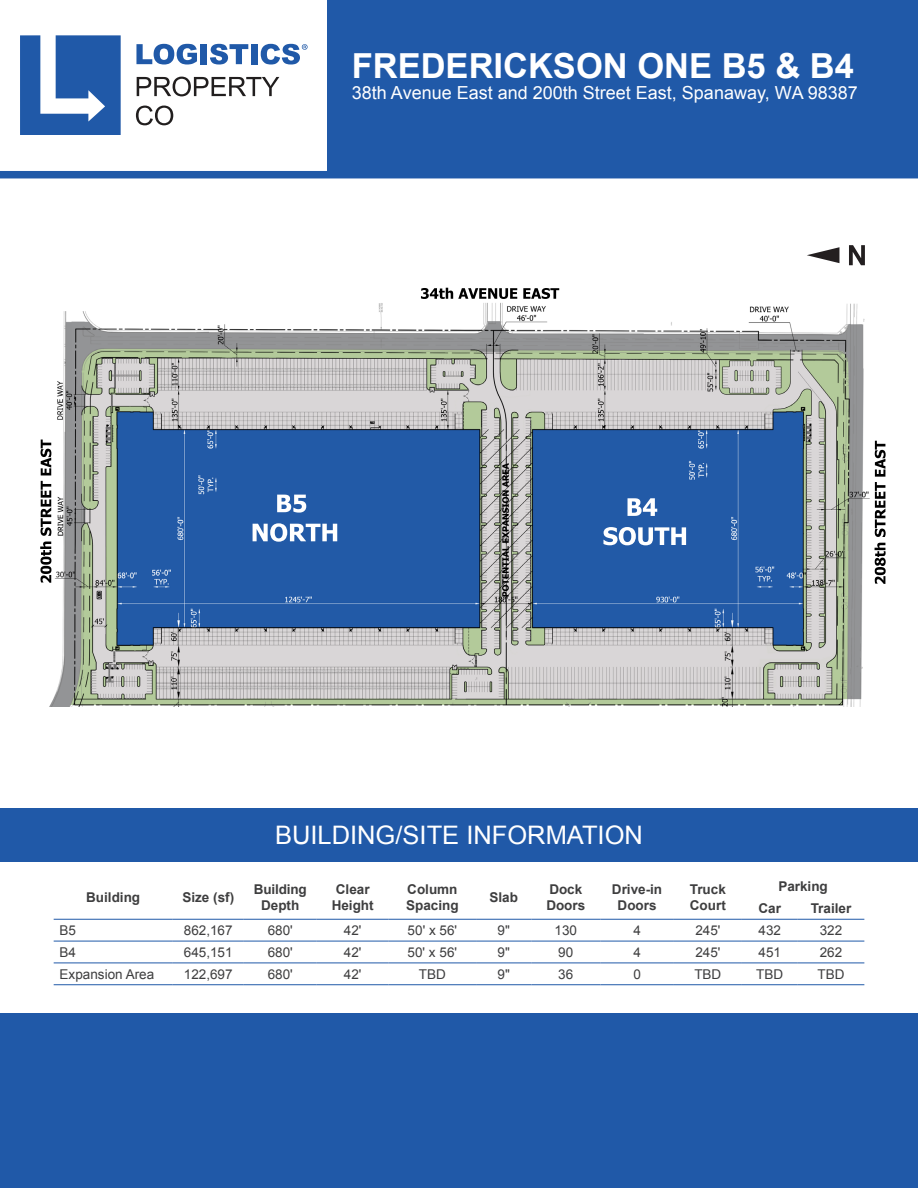
<style>
.page{position:relative;width:918px;height:1188px;background:#fff}
.page>*{position:absolute;margin:0;border:0;box-sizing:border-box;transform-origin:0 0}
.White_Paragraph__12p{font:700 34.5px "Arial";color:#fff}
.t1{font:25.5px "Arial";color:#fff}
.White_Paragraph__12p-2{font:18px "Arial";color:#fff}
.t2{font:13.5px "Arial";color:#3e3e3f}
.t3{font:700 13.5px/16.2px "Arial";color:#3e3e3f;text-align:center}
</style>
<div class="page">
<div style="left:328px;top:0;width:590px;height:173px;background:#2059a8"></div>
<div style="left:0;top:171px;width:918px;height:7px;background:#2059a8"></div>
<svg style="left:807px;top:247px;width:32px;height:16px"></svg>
<svg style="left:849px;top:245px;width:16px;height:20px"></svg>
<hr style="left:54px;top:919px;width:119px;height:1px;background:#2059a8">
<hr style="left:173px;top:919px;width:71px;height:1px;background:#2059a8">
<hr style="left:244px;top:919px;width:73px;height:1px;background:#2059a8">
<hr style="left:317px;top:919px;width:72px;height:1px;background:#2059a8">
<hr style="left:389px;top:919px;width:87px;height:1px;background:#2059a8">
<hr style="left:476px;top:919px;width:55px;height:1px;background:#2059a8">
<hr style="left:531px;top:919px;width:69px;height:1px;background:#2059a8">
<hr style="left:600px;top:919px;width:74px;height:1px;background:#2059a8">
<hr style="left:674px;top:919px;width:68px;height:1px;background:#2059a8">
<hr style="left:742px;top:919px;width:56px;height:1px;background:#2059a8">
<hr style="left:798px;top:919px;width:66px;height:1px;background:#2059a8">
<hr style="left:54px;top:941px;width:119px;height:1px;background:#2059a8">
<hr style="left:173px;top:941px;width:71px;height:1px;background:#2059a8">
<hr style="left:244px;top:941px;width:73px;height:1px;background:#2059a8">
<hr style="left:317px;top:941px;width:72px;height:1px;background:#2059a8">
<hr style="left:389px;top:941px;width:87px;height:1px;background:#2059a8">
<hr style="left:476px;top:941px;width:55px;height:1px;background:#2059a8">
<hr style="left:531px;top:941px;width:69px;height:1px;background:#2059a8">
<hr style="left:600px;top:941px;width:74px;height:1px;background:#2059a8">
<hr style="left:674px;top:941px;width:68px;height:1px;background:#2059a8">
<hr style="left:742px;top:941px;width:56px;height:1px;background:#2059a8">
<hr style="left:798px;top:941px;width:66px;height:1px;background:#2059a8">
<hr style="left:54px;top:963px;width:119px;height:1px;background:#2059a8">
<hr style="left:173px;top:963px;width:71px;height:1px;background:#2059a8">
<hr style="left:244px;top:963px;width:73px;height:1px;background:#2059a8">
<hr style="left:317px;top:963px;width:72px;height:1px;background:#2059a8">
<hr style="left:389px;top:963px;width:87px;height:1px;background:#2059a8">
<hr style="left:476px;top:963px;width:55px;height:1px;background:#2059a8">
<hr style="left:531px;top:963px;width:69px;height:1px;background:#2059a8">
<hr style="left:600px;top:963px;width:74px;height:1px;background:#2059a8">
<hr style="left:674px;top:963px;width:68px;height:1px;background:#2059a8">
<hr style="left:742px;top:963px;width:56px;height:1px;background:#2059a8">
<hr style="left:798px;top:963px;width:66px;height:1px;background:#2059a8">
<hr style="left:54px;top:984px;width:119px;height:1px;background:#2059a8">
<hr style="left:173px;top:984px;width:71px;height:1px;background:#2059a8">
<hr style="left:244px;top:984px;width:73px;height:1px;background:#2059a8">
<hr style="left:317px;top:984px;width:72px;height:1px;background:#2059a8">
<hr style="left:389px;top:984px;width:87px;height:1px;background:#2059a8">
<hr style="left:476px;top:984px;width:55px;height:1px;background:#2059a8">
<hr style="left:531px;top:984px;width:69px;height:1px;background:#2059a8">
<hr style="left:600px;top:984px;width:74px;height:1px;background:#2059a8">
<hr style="left:674px;top:984px;width:68px;height:1px;background:#2059a8">
<hr style="left:742px;top:984px;width:56px;height:1px;background:#2059a8">
<hr style="left:798px;top:984px;width:66px;height:1px;background:#2059a8">
<div style="left:0;top:808px;width:918px;height:54px;background:#2059a8"></div>
<img style="left:40px;top:287px;width:846px;height:420px">
<img style="left:421px;top:288px;width:138px;height:11px">
<img style="left:502px;top:463px;width:7px;height:65px">
<img style="left:41px;top:440px;width:10px;height:96px">
<img style="left:875px;top:441px;width:11px;height:96px">
<img style="left:603px;top:498px;width:83px;height:47px">
<img style="left:270px;top:495px;width:67px;height:47px">
<svg style="left:137px;top:77px;width:142px;height:19px"></svg>
<svg style="left:136px;top:106px;width:37px;height:19px"></svg>
<svg style="left:136px;top:44px;width:61px;height:21px"></svg>
<div style="left:201px;top:44px;width:6px;height:20px;background:#2059a8"></div>
<svg style="left:210px;top:44px;width:38px;height:21px"></svg>
<div style="left:251px;top:44px;width:6px;height:20px;background:#2059a8"></div>
<svg style="left:261px;top:44px;width:47px;height:21px"></svg>
<svg style="left:20px;top:35px;width:101px;height:100px"></svg>
<div style="left:0;top:1014px;width:918px;height:174px;background:#2059a8"></div>
<p class="White_Paragraph__12p" style="left:352px;top:43px;width:504px">FREDERICKSON ONE B5 &amp; B4</p>
<p class="White_Paragraph__12p-2" style="left:352px;top:81px;width:508px">38th Avenue East and 200th Street East, Spanaway, WA 98387</p>
<p class="t1" style="left:275px;top:819px;width:369px">BUILDING/SITE INFORMATION</p>
<p class="t3" style="left:86px;top:890px;width:56px">Building</p>
<p class="t3" style="left:182px;top:890px;width:53px">Size (sf)</p>
<p class="t3" style="left:254px;top:882px;width:55px">Building<br>Depth</p>
<p class="t3" style="left:332px;top:882px;width:43px">Clear<br>Height</p>
<p class="t3" style="left:406px;top:882px;width:54px;text-align:left">Column<br>Spacing</p>
<p class="t3" style="left:489px;top:890px;width:30px">Slab</p>
<p class="t3" style="left:549px;top:882px;width:35px">Dock</p>
<p class="t3" style="left:546px;top:898px;width:41px">Doors</p>
<p class="t3" style="left:612px;top:882px;width:52px">Drive-in</p>
<p class="t3" style="left:618px;top:898px;width:41px">Doors</p>
<p class="t3" style="left:690px;top:882px;width:38px">Truck</p>
<p class="t3" style="left:690px;top:898px;width:37px">Court</p>
<p class="t3" style="left:778px;top:879px;width:51px">Parking</p>
<p class="t3" style="left:759px;top:901px;width:24px">Car</p>
<p class="t3" style="left:811px;top:901px;width:42px">Trailer</p>
<p class="t2" style="left:60px;top:922px;width:18px">B5</p>
<p class="t2" style="left:184px;top:922px;width:50px">862,167</p>
<p class="t2" style="left:268px;top:922px;width:27px">680'</p>
<p class="t2" style="left:344px;top:922px;width:19px">42'</p>
<p class="t2" style="left:408px;top:922px;width:51px">50' x 56'</p>
<p class="t2" style="left:498px;top:922px;width:14px">9"</p>
<p class="t2" style="left:555px;top:922px;width:24px">130</p>
<p class="t2" style="left:633px;top:922px;width:9px">4</p>
<p class="t2" style="left:695px;top:922px;width:27px">245'</p>
<p class="t2" style="left:759px;top:922px;width:24px">432</p>
<p class="t2" style="left:820px;top:922px;width:24px">322</p>
<p class="t2" style="left:60px;top:943px;width:18px">B4</p>
<p class="t2" style="left:184px;top:943px;width:50px">645,151</p>
<p class="t2" style="left:268px;top:943px;width:27px">680'</p>
<p class="t2" style="left:344px;top:943px;width:19px">42'</p>
<p class="t2" style="left:408px;top:943px;width:51px">50' x 56'</p>
<p class="t2" style="left:498px;top:943px;width:14px">9"</p>
<p class="t2" style="left:558px;top:943px;width:17px">90</p>
<p class="t2" style="left:633px;top:943px;width:9px">4</p>
<p class="t2" style="left:695px;top:943px;width:27px">245'</p>
<p class="t2" style="left:759px;top:943px;width:24px">451</p>
<p class="t2" style="left:820px;top:943px;width:24px">262</p>
<p class="t2" style="left:60px;top:965px;width:96px">Expansion Area</p>
<p class="t2" style="left:184px;top:965px;width:50px">122,697</p>
<p class="t2" style="left:268px;top:965px;width:27px">680'</p>
<p class="t2" style="left:344px;top:965px;width:19px">42'</p>
<p class="t2" style="left:419px;top:965px;width:28px">TBD</p>
<p class="t2" style="left:498px;top:965px;width:14px">9"</p>
<p class="t2" style="left:558px;top:965px;width:17px">36</p>
<p class="t2" style="left:633px;top:965px;width:9px">0</p>
<p class="t2" style="left:694px;top:965px;width:28px">TBD</p>
<p class="t2" style="left:756px;top:965px;width:28px">TBD</p>
<p class="t2" style="left:818px;top:965px;width:29px">TBD</p>
</div>
